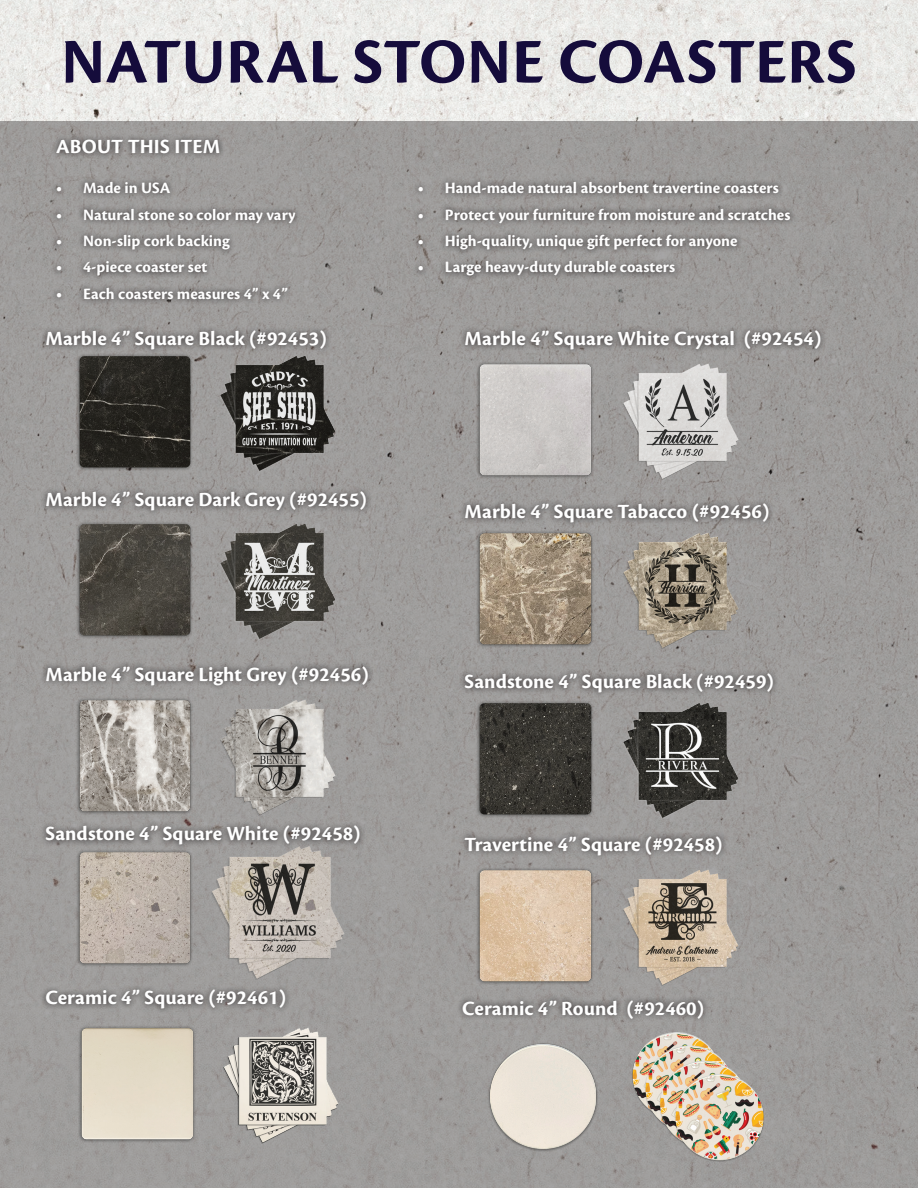
<style>
.page{position:relative;width:918px;height:1188px;background:#fff}
.page>*{position:absolute;margin:0;border:0;box-sizing:border-box;transform-origin:0 0}
.t1{font:700 66px "Cronos Pro";letter-spacing:.005em;color:#150c3b}
.t2{font:700 21px "Cronos Pro";color:#fff}
.t3{font:700 16.5px "Cronos Pro";letter-spacing:.005em;color:#fff}
</style>
<div class="page">
<img style="left:0;top:0;width:918px;height:122px">
<div style="left:0;top:122px;width:918px;height:1066px;background:#9d9c9a"></div>
<div style="left:459px;top:830px;width:269px;height:32px;background:#231f20;opacity:.9"></div>
<div style="left:40px;top:819px;width:326px;height:32px;background:#231f20;opacity:.9"></div>
<div style="left:40px;top:983px;width:252px;height:32px;background:#231f20;opacity:.9"></div>
<div style="left:456px;top:994px;width:254px;height:30px;background:#231f20;opacity:.9"></div>
<div style="left:40px;top:660px;width:334px;height:32px;background:#231f20;opacity:.9"></div>
<div style="left:459px;top:324px;width:368px;height:32px;background:#231f20;opacity:.9"></div>
<div style="left:40px;top:485px;width:333px;height:32px;background:#231f20;opacity:.9"></div>
<div style="left:40px;top:324px;width:292px;height:32px;background:#231f20;opacity:.9"></div>
<div style="left:50px;top:133px;width:176px;height:27px;background:#231f20;opacity:.9"></div>
<div style="left:51px;top:176px;width:251px;height:129px;background:#231f20;opacity:.9"></div>
<div style="left:459px;top:497px;width:316px;height:32px;background:#231f20;opacity:.9"></div>
<img style="left:485px;top:1038px;width:117px;height:117px">
<img style="left:208px;top:842px;width:137px;height:138px">
<img style="left:75px;top:353px;width:119px;height:119px">
<img style="left:218px;top:353px;width:119px;height:119px">
<img style="left:628px;top:1028px;width:136px;height:138px">
<img style="left:75px;top:521px;width:119px;height:119px">
<img style="left:218px;top:521px;width:119px;height:119px">
<img style="left:76px;top:697px;width:117px;height:118px">
<img style="left:218px;top:697px;width:119px;height:119px">
<img style="left:75px;top:849px;width:119px;height:119px">
<img style="left:475px;top:360px;width:119px;height:119px">
<img style="left:476px;top:529px;width:118px;height:119px">
<img style="left:622px;top:360px;width:118px;height:119px">
<img style="left:621px;top:529px;width:119px;height:119px">
<img style="left:78px;top:1025px;width:118px;height:118px">
<img style="left:223px;top:1027px;width:116px;height:116px">
<img style="left:475px;top:866px;width:119px;height:119px">
<img style="left:621px;top:866px;width:119px;height:119px">
<div style="left:459px;top:667px;width:320px;height:32px;background:#231f20;opacity:.9"></div>
<img style="left:475px;top:699px;width:119px;height:119px">
<img style="left:621px;top:699px;width:119px;height:119px">
<div style="left:413px;top:176px;width:383px;height:106px;background:#231f20;opacity:.9"></div>
<h1 class="t1" style="left:61px;top:24px;width:797px">NATURAL STONE COASTERS</h1>
<p class="t2" style="left:56px;top:135px;width:166px">ABOUT THIS ITEM</p>
<p class="t3" style="left:56px;top:179px;width:116px">• Made in USA</p>
<p class="t3" style="left:56px;top:205px;width:241px">• Natural stone so color may vary</p>
<p class="t3" style="left:56px;top:231px;width:175px">• Non-slip cork backing</p>
<p class="t3" style="left:56px;top:258px;width:153px">• 4-piece coaster set</p>
<p class="t3" style="left:56px;top:284px;width:233px">• Each coasters measures 4” x 4”</p>
<p class="t2" style="left:45px;top:327px;width:283px">Marble 4” Square Black (#92453)</p>
<p class="t3" style="left:418px;top:179px;width:362px">• Hand-made natural absorbent travertine coasters</p>
<p class="t3" style="left:418px;top:205px;width:374px">• Protect your furniture from moisture and scratches</p>
<p class="t3" style="left:418px;top:231px;width:321px">• High-quality, unique gift perfect for anyone</p>
<p class="t3" style="left:418px;top:258px;width:259px">• Large heavy-duty durable coasters</p>
<p class="t2" style="left:465px;top:327px;width:358px">Marble 4” Square White Crystal (#92454)</p>
<p class="t2" style="left:45px;top:488px;width:323px">Marble 4” Square Dark Grey (#92455)</p>
<p class="t2" style="left:465px;top:500px;width:306px">Marble 4” Square Tabacco (#92456)</p>
<p class="t2" style="left:45px;top:662px;width:325px">Marble 4” Square Light Grey (#92456)</p>
<p class="t2" style="left:45px;top:822px;width:317px">Sandstone 4” Square White (#92458)</p>
<p class="t2" style="left:45px;top:986px;width:242px">Ceramic 4” Square (#92461)</p>
<p class="t2" style="left:465px;top:669px;width:311px">Sandstone 4” Square Black (#92459)</p>
<p class="t2" style="left:465px;top:832px;width:260px">Travertine 4” Square (#92458)</p>
<p class="t2" style="left:462px;top:996px;width:244px">Ceramic 4” Round (#92460)</p>
</div>
